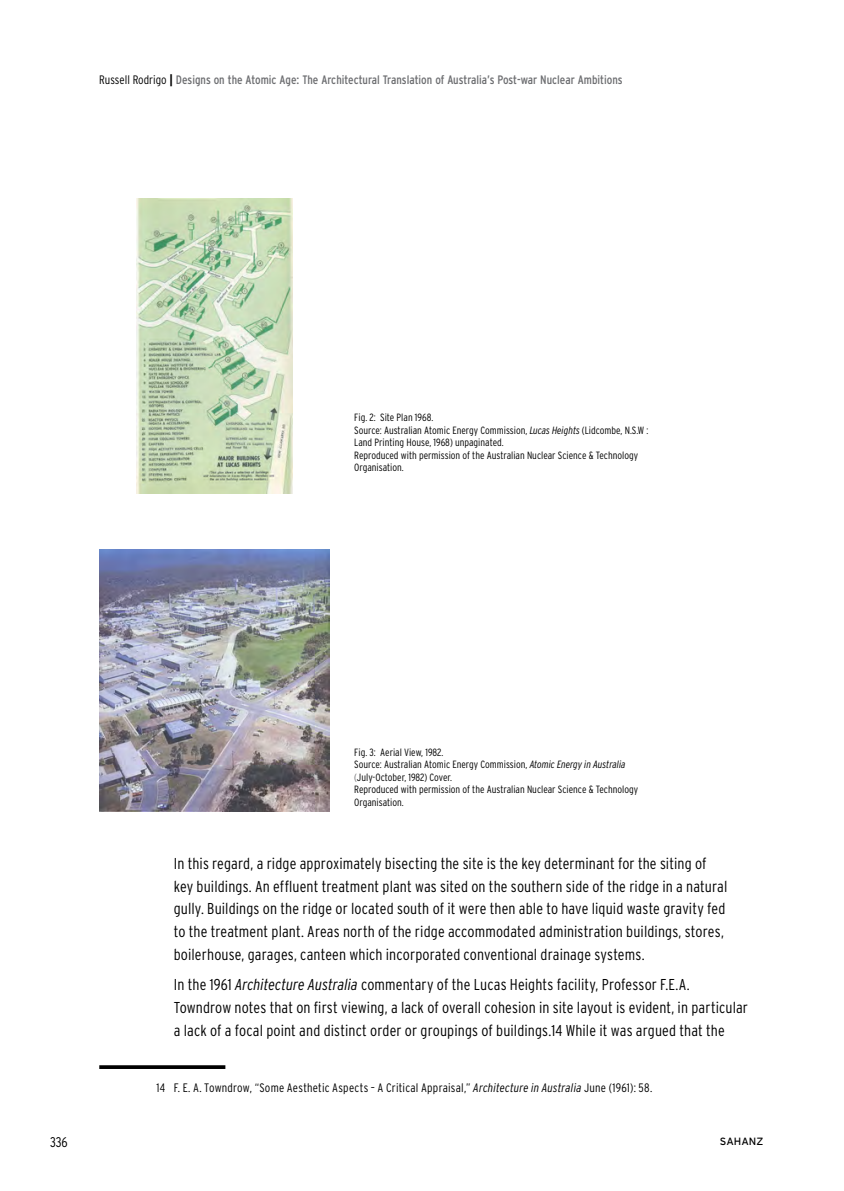
<style>
.page{position:relative;width:844px;height:1191px;background:#fff}
.page>*{position:absolute;margin:0;border:0;box-sizing:border-box;transform-origin:0 0}
.t1{font:300 condensed 15.75px/22.8px "Interstate";letter-spacing:.005em;color:#000}
.t2{font:300 condensed 14px "Interstate";color:#000}
.t3{font:300 condensed 12.25px "Interstate";letter-spacing:.015em;color:#000}
.t4{font:condensed 12.25px "Interstate";color:#6d6e71}
.t5{font:300 condensed 10.5px/12.6px "Interstate";color:#000}
.t6{font:10.5px "Interstate";color:#000}
.s1{font-weight:300;color:#000}
.s2{font-weight:700;font-stretch:normal;color:#000}
.s3{font-style:italic}
.s4{color:#6d6e71}
</style>
<div class="page">
<img style="left:137px;top:198px;width:155px;height:295px">
<img style="left:99px;top:550px;width:230px;height:261px">
<svg style="left:99px;top:1065px;width:126px;height:4px"></svg>
<p class="t4" style="left:99px;top:73px;width:524px"><span class="s1">Name</span> <span class="s2">|</span> Thema <span class="s2">|</span> Designs on the Atomic Age: The Architectural Translation of Australia’s Post-war Nuclear Ambitions</p>
<p class="t3" style="left:99px;top:73px;width:69px">Russ ll Rodrigo</p>
<p class="t5" style="left:354px;top:411px;width:295px">Fig. 2: Site Plan 1968.<br>Source: Australian Atomic Energy Commission, <span class="s3">Lucas Heights</span> (Lidcombe, N.S.W :<br>Land Printing House, 1968) unpaginated.<br>Reproduced with permission of the Australian Nuclear Science &amp; Technology Organisation.</p>
<p class="t5" style="left:354px;top:745px;width:285px">Fig. 3: Aerial View, 1982.<br>Source: Australian Atomic Energy Commission, <span class="s3">Atomic Energy in Australia </span><span class="s4">(</span>July-October, 1982) Cover.<br>Reproduced with permission of the Australian Nuclear Science &amp; Technology Organisation.</p>
<p class="t1" style="left:174px;top:851px;width:555px">In this regard, a ridge approximately bisecting the site is the key determinant for the siting of key buildings. An effluent treatment plant was sited on the southern side of the ridge in a natural gully. Buildings on the ridge or located south of it were then able to have liquid waste gravity fed to the treatment plant. Areas north of the ridge accommodated administration buildings, stores, boilerhouse, garages, canteen which incorporated conventional drainage systems.</p>
<p class="t1" style="left:174px;top:973px;width:575px">In the 1961 <span class="s3">Architecture Australia</span> commentary of the Lucas Heights facility, Professor F.E.A.<br>Towndrow notes that on first viewing, a lack of overall cohesion in site layout is evident, in particular a lack of a focal point and distinct order or groupings of buildings.14 While it was argued that the</p>
<p class="t3" style="left:156px;top:1080px;width:497px">14 F. E. A. Towndrow, “Some Aesthetic Aspects – A Critical Appraisal,” <span class="s3">Architecture in Australia</span> June (1961): 58.</p>
<p class="t2" style="left:50px;top:1134px;width:19px">336</p>
<p class="t6" style="left:719px;top:1135px;width:45px">SAHANZ</p>
</div>
